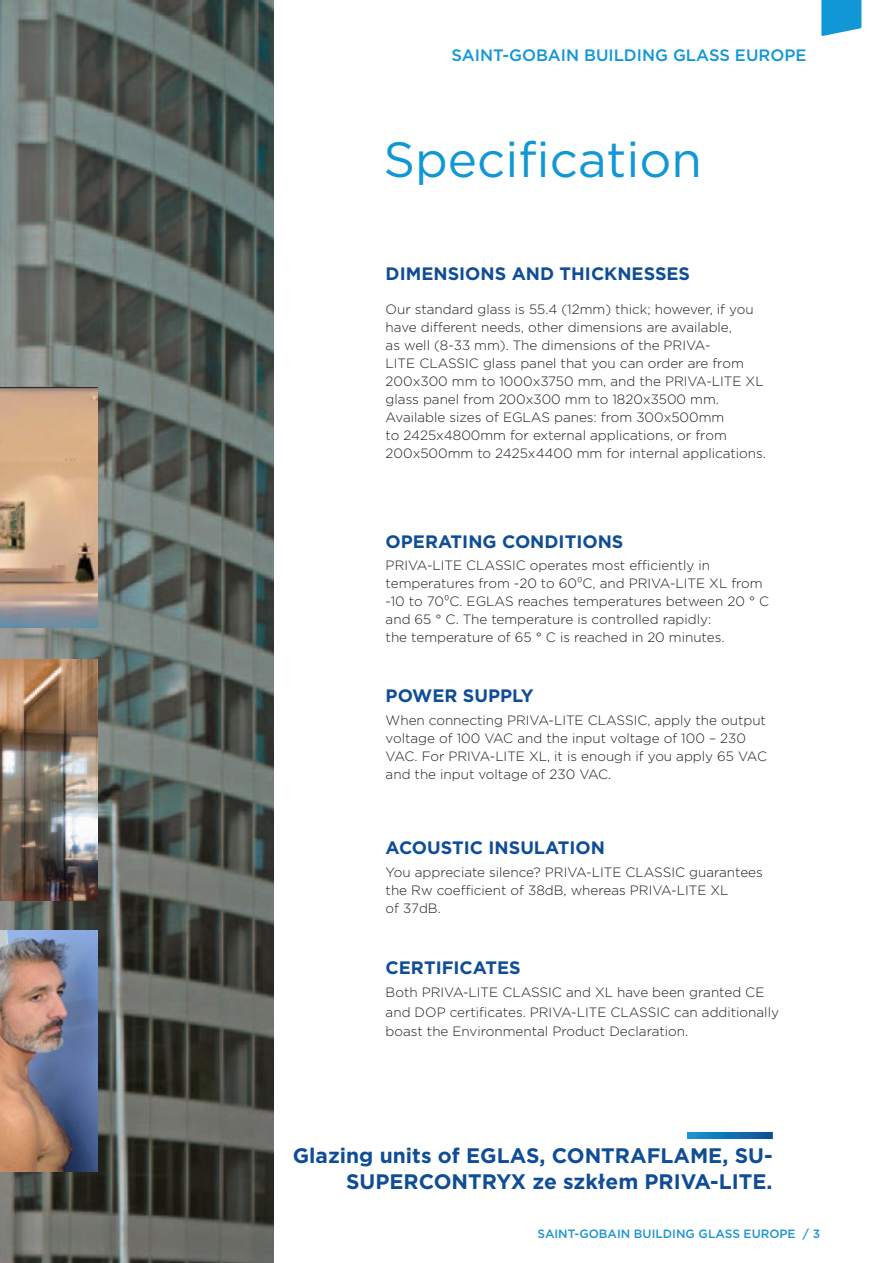
<style>
.page{position:relative;width:893px;height:1263px;background:#fff}
.page>*{position:absolute;margin:0;border:0;box-sizing:border-box;transform-origin:0 0}
.t1{font:49.5px "Gotham";color:#1197d6}
.t2{font:700 21px "Gotham";color:#0f4d96}
.t3{font:700 18px "Gotham";color:#0f4d96}
.t4{font:500 16.5px "Gotham";color:#1197d6}
.t5{font:300 13.5px/18px "Gotham";color:#201d1d}
.t6{font:500 12px "Gotham";color:#1d95d3}
</style>
<div class="page">
<img style="left:0;top:0;width:274px;height:1263px">
<img style="left:687px;top:1132px;width:85px;height:7px">
<svg style="left:821px;top:0;width:40px;height:36px"></svg>
<img style="left:0;top:388px;width:98px;height:240px">
<img style="left:0;top:930px;width:98px;height:241px">
<img style="left:0;top:659px;width:98px;height:241px">
<p class="t4" style="left:452px;top:44px;width:356px">SAINT-GOBAIN BUILDING GLASS EUROPE</p>
<p class="t1" style="left:383px;top:128px;width:320px">Specification</p>
<p class="t3" style="left:386px;top:262px;width:306px">DIMENSIONS AND THICKNESSES</p>
<p class="t5" style="left:386px;top:300px;width:382px">Our standard glass is 55.4 (12mm) thick; however, if you have different needs, other dimensions are available,<br>as well (8-33 mm). The dimensions of the PRIVA-<br>LITE CLASSIC glass panel that you can order are from 200x300 mm to 1000x3750 mm, and the PRIVA-LITE XL glass panel from 200x300 mm to 1820x3500 mm.<br>Available sizes of EGLAS panes: from 300x500mm<br>to 2425x4800mm for external applications, or from 200x500mm to 2425x4400 mm for internal applications.</p>
<p class="t3" style="left:386px;top:530px;width:239px">OPERATING CONDITIONS</p>
<p class="t5" style="left:386px;top:556px;width:385px">PRIVA-LITE CLASSIC operates most efficiently in temperatures from -20 to 60⁰C, and PRIVA-LITE XL from -10 to 70⁰C. EGLAS reaches temperatures between 20 ° C and 65 ° C. The temperature is controlled rapidly:</p>
<p class="t5" style="left:386px;top:628px;width:340px">the temperature of 65 ° C is reached in 20 minutes.</p>
<p class="t3" style="left:386px;top:683px;width:150px">POWER SUPPLY</p>
<p class="t5" style="left:386px;top:711px;width:383px">When connecting PRIVA-LITE CLASSIC, apply the output voltage of 100 VAC and the input voltage of 100 – 230<br>VAC. For PRIVA-LITE XL, it is enough if you apply 65 VAC and the input voltage of 230 VAC.</p>
<p class="t3" style="left:386px;top:836px;width:221px">ACOUSTIC INSULATION</p>
<p class="t5" style="left:386px;top:863px;width:379px">You appreciate silence? PRIVA-LITE CLASSIC guarantees the Rw coefficient of 38dB, whereas PRIVA-LITE XL</p>
<p class="t5" style="left:386px;top:899px;width:57px">of 37dB.</p>
<p class="t3" style="left:386px;top:956px;width:137px">CERTIFICATES</p>
<p class="t5" style="left:386px;top:982px;width:395px;line-height:19.5px">Both PRIVA-LITE CLASSIC and XL have been granted CE and DOP certificates. PRIVA-LITE CLASSIC can additionally boast the Environmental Product Declaration.</p>
<p class="t2" style="left:293px;top:1142px;width:481px">Glazing units of EGLAS, CONTRAFLAME, SU-</p>
<p class="t2" style="left:346px;top:1168px;width:428px">SUPERCONTRYX ze szkłem PRIVA-LITE.</p>
<p class="t6" style="left:537px;top:1226px;width:284px">SAINT-GOBAIN BUILDING GLASS EUROPE / 3</p>
</div>
